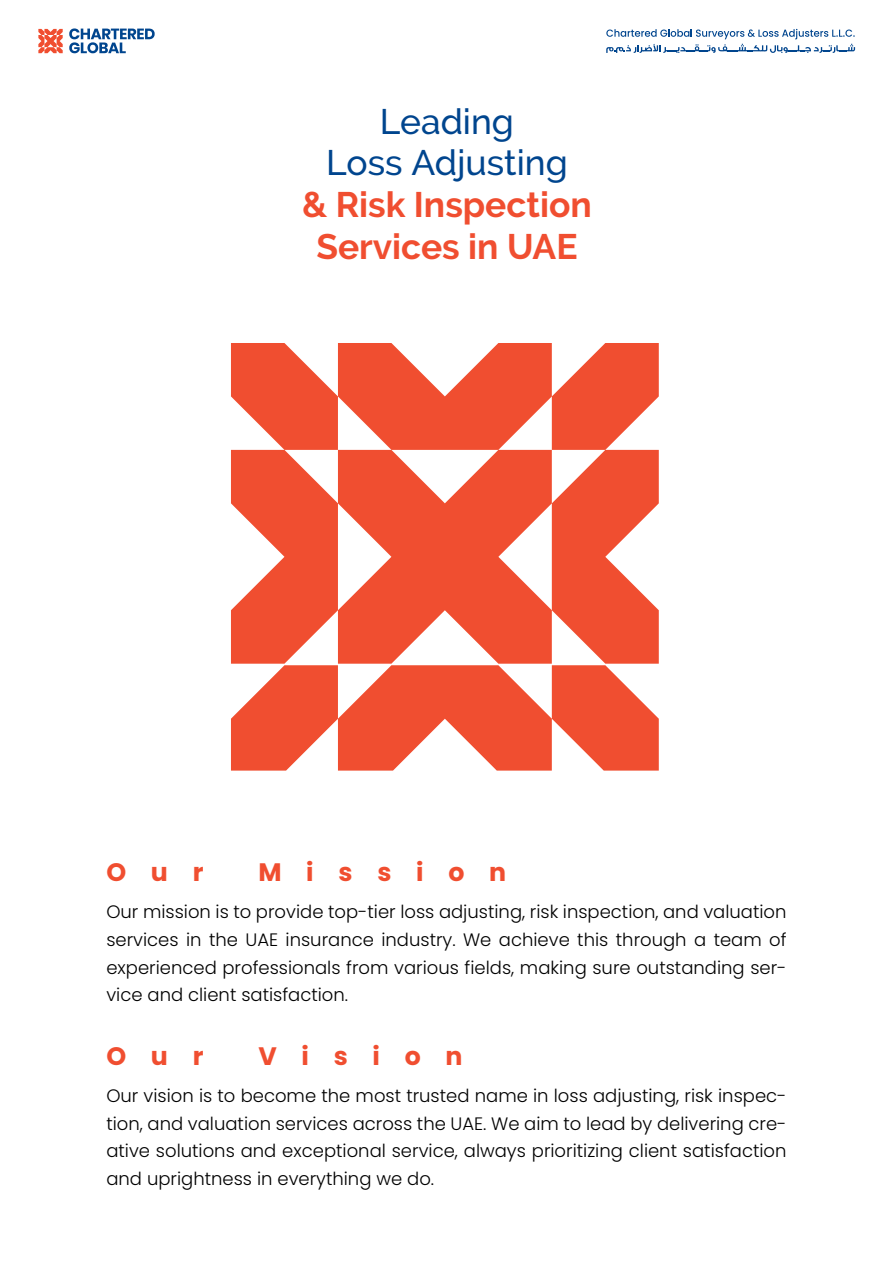
<style>
.page{position:relative;width:893px;height:1263px;background:#fff}
.page>*{position:absolute;margin:0;border:0;box-sizing:border-box;transform-origin:0 0}
.t1{font:700 35.4px/41.8px "Raleway";color:#f04e30;text-align:center}
.t2{font:500 35.4px/41.8px "Raleway";color:#00458e;text-align:center}
.t3{font:700 25.2px "Poppins";letter-spacing:.98em;color:#f04e30}
.t4{font:300 18px/27.6px "Poppins";color:#000;text-align:justify}
</style>
<div class="page">
<svg style="left:231px;top:343px;width:428px;height:428px;fill:#f04e30"></svg>
<svg style="left:38px;top:29px;width:25px;height:24px"></svg>
<svg style="left:69px;top:28px;width:86px;height:25px"></svg>
<svg style="left:606px;top:29px;width:249px;height:24px"></svg>
<h1 class="t2" style="left:326px;top:100px;width:243px">Leading<br>Loss Adjusting</h1>
<h1 class="t1" style="left:302px;top:184px;width:291px">&amp; Risk Inspection<br>Services in UAE</h1>
<h2 class="t3" style="left:106px;top:857px;width:99px">Our</h2>
<h2 class="t3" style="left:258px;top:857px;width:249px">Mission</h2>
<p class="t4" style="left:106px;top:898px;width:682px">Our mission is to provide top-tier loss adjusting, risk inspection, and valuation services in the UAE insurance industry. We achieve this through a team of experienced professionals from various fields, making sure outstanding ser&shy;vice and client satisfaction.</p>
<h2 class="t3" style="left:106px;top:1041px;width:99px">Our</h2>
<h2 class="t3" style="left:258px;top:1041px;width:206px">Vision</h2>
<p class="t4" style="left:106px;top:1082px;width:682px">Our vision is to become the most trusted name in loss adjusting, risk inspec&shy;tion, and valuation services across the UAE. We aim to lead by delivering cre&shy;ative solutions and exceptional service, always prioritizing client satisfaction and uprightness in everything we do.</p>
</div>
